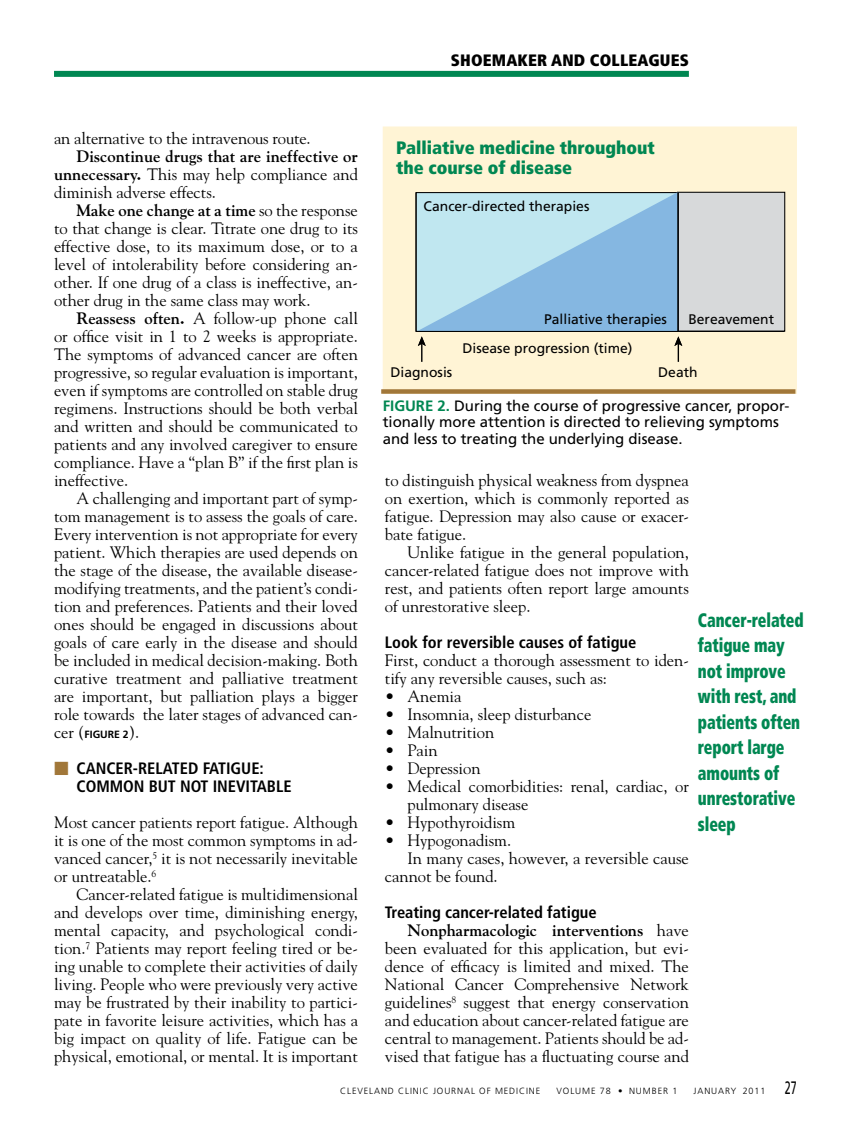
<style>
.page{position:relative;width:851px;height:1134px;background:#fff}
.page>*{position:absolute;margin:0;border:0;box-sizing:border-box;transform-origin:0 0}
.t1{font:900 condensed 19.5px/25.5px "Frutiger LT Std";letter-spacing:-.005em;color:#008752;scale:.8 1}
.t2{font:900 condensed 18px/19.5px "Frutiger LT Std";color:#008752}
.t3{font:16.5px/18px "Goudy Std";color:#000;text-align:justify}
.t4{font:700 condensed 16.5px/18px "Frutiger LT Std";color:#000}
.t5{font:700 16.5px/18px "Goudy Std";color:#000;text-align:justify}
.t6{font:900 condensed 16.5px "Frutiger LT Std";letter-spacing:.01em;color:#000}
.t7{font:15px/16.5px "Frutiger LT Std";color:#000}
.t8{font:700 15px "Frutiger LT Std";color:#008752}
.t9{font:13.95px "Frutiger LT Std";color:#000}
.t10{font:700 10.5px "Frutiger LT Std";color:#000}
.t11{font:300 9px "Frutiger LT Std";letter-spacing:.1em;color:#000}
.s1{font-weight:400}
.s2{font-weight:700}
.s3{font-family:"Goudy Std";font-weight:400;font-size:16.5px}
.s4{font-family:"Universal Std Newswith Comm Pi";font-weight:400;font-stretch:normal;color:#a17739}
.s5{font-weight:700;color:#008752}
.s6{font-weight:400;font-size:18px}
</style>
<div class="page">
<div style="left:54px;top:71px;width:634px;height:6px;background:#008752"></div>
<div style="left:383px;top:127px;width:413px;height:266px;background:#fff4d5"></div>
<div style="left:677px;top:192px;width:107px;height:139px;background:#d7d9da"></div>
<div style="left:677px;top:192px;width:108px;height:140px;border:1px solid #000"></div>
<svg style="left:417px;top:192px;width:265px;height:170px"></svg>
<hr style="left:416px;top:331px;width:368px;height:1px;background:#000">
<hr style="left:415px;top:193px;width:1px;height:138px;background:#000">
<hr style="left:677px;top:193px;width:2px;height:138px;background:#000">
<div style="left:381px;top:389px;width:414px;height:5px;background:#a17739"></div>
<p class="t6" style="left:451px;top:51px;width:239px">SHOEMAKER AND COLLEAGUES</p>
<p class="t3" style="left:54px;top:129px;width:258px">an alternative to the intravenous route.</p>
<p class="t5" style="left:54px;top:147px;width:305px;text-indent:23px">Discontinue drugs that are ineffective or unnecessary. <span class="s1">This may help compliance and diminish adverse effects.</span></p>
<p class="t3" style="left:54px;top:201px;width:305px;text-indent:23px"><span class="s2">Make one change at a time</span> so the response to that change is clear. Titrate one drug to its effective dose, to its maximum dose, or to a level of intolerability before considering an&shy;other. If one drug of a class is ineffective, an&shy;other drug in the same class may work.</p>
<p class="t3" style="left:54px;top:309px;width:305px;text-indent:23px"><span class="s2">Reassess often.</span> A follow-up phone call or office visit in 1 to 2 weeks is appropriate.<br>The symptoms of advanced cancer are often progressive, so regular evaluation is important, even if symptoms are controlled on stable drug regimens. Instructions should be both verbal and written and should be communicated to patients and any involved caregiver to ensure compliance. Have a “plan B” if the first plan is ineffective.</p>
<p class="t3" style="left:54px;top:489px;width:305px;text-indent:23px">A challenging and important part of symp&shy;tom management is to assess the goals of care.<br>Every intervention is not appropriate for every patient. Which therapies are used depends on the stage of the disease, the available disease&shy;modifying treatments, and the patient’s condi&shy;tion and preferences. Patients and their loved ones should be engaged in discussions about goals of care early in the disease and should be included in medical decision-making. Both curative treatment and palliative treatment are important, but palliation plays a bigger role towards the later stages of advanced can-</p>
<p class="t10" style="left:54px;top:728px;width:87px"><span class="s3">cer (</span>FIGURE 2<span class="s3">).</span></p>
<p class="t4" style="left:77px;top:759px;width:216px;text-indent:-23px"><span class="s4">■</span> CANCER-RELATED FATIGUE:<br>COMMON BUT NOT INEVITABLE</p>
<p class="t3" style="left:54px;top:813px;width:305px">Most cancer patients report fatigue. Although it is one of the most common symptoms in ad&shy;vanced cancer,<sup>5</sup> it is not necessarily inevitable or untreatable.<sup>6</sup></p>
<p class="t3" style="left:54px;top:885px;width:305px;text-indent:23px">Cancer-related fatigue is multidimensional and develops over time, diminishing energy, mental capacity, and psychological condi&shy;tion.<sup>7</sup> Patients may report feeling tired or be&shy;ing unable to complete their activities of daily living. People who were previously very active may be frustrated by their inability to partici&shy;pate in favorite leisure activities, which has a big impact on quality of life. Fatigue can be physical, emotional, or mental. It is important</p>
<p class="t2" style="left:396px;top:138px;width:260px">Palliative medicine throughout the course of disease</p>
<p class="t9" style="left:423px;top:198px;width:167px">Cancer-directed therapies</p>
<p class="t9" style="left:544px;top:311px;width:124px">Palliative therapies</p>
<p class="t9" style="left:688px;top:311px;width:87px">Bereavement</p>
<p class="t9" style="left:390px;top:364px;width:63px">Diagnosis</p>
<p class="t9" style="left:462px;top:340px;width:171px">Disease progression (time)</p>
<p class="t9" style="left:658px;top:364px;width:41px">Death</p>
<p class="t7" style="left:382px;top:397px;width:408px;text-indent:55px"><span class="s5">2.</span> During the course of progressive cancer, propor&shy;tionally more attention is directed to relieving symptoms and less to treating the underlying disease.</p>
<p class="t8" style="left:382px;top:397px;width:17px">FIGURE</p>
<p class="t3" style="left:385px;top:471px;width:305px">to distinguish physical weakness from dyspnea on exertion, which is commonly reported as fatigue. Depression may also cause or exacer&shy;bate fatigue.</p>
<p class="t3" style="left:385px;top:543px;width:305px;text-indent:23px">Unlike fatigue in the general population, cancer-related fatigue does not improve with rest, and patients often report large amounts of unrestorative sleep.</p>
<p class="t4" style="left:385px;top:633px;width:253px">Look for reversible causes of fatigue</p>
<p class="t3" style="left:385px;top:651px;width:305px">First, conduct a thorough assessment to iden&shy;tify any reversible causes, such as:</p>
<p class="t3" style="left:385px;top:687px;width:78px">• Anemia</p>
<p class="t3" style="left:385px;top:705px;width:208px">• Insomnia, sleep disturbance</p>
<p class="t3" style="left:385px;top:723px;width:111px">• Malnutrition</p>
<p class="t3" style="left:385px;top:741px;width:54px">• Pain</p>
<p class="t3" style="left:385px;top:759px;width:97px">• Depression</p>
<p class="t3" style="left:407px;top:777px;width:283px;text-indent:-23px">• Medical comorbidities: renal, cardiac, or pulmonary disease</p>
<p class="t3" style="left:385px;top:813px;width:130px">• Hypothyroidism</p>
<p class="t3" style="left:385px;top:831px;width:128px">• Hypogonadism.</p>
<p class="t3" style="left:407px;top:849px;width:283px">In many cases, however, a reversible cause</p>
<p class="t3" style="left:385px;top:867px;width:114px">cannot be found.</p>
<p class="t4" style="left:385px;top:903px;width:213px">Treating cancer-related fatigue</p>
<p class="t3" style="left:385px;top:921px;width:305px;text-indent:23px"><span class="s2">Nonpharmacologic interventions</span> have been evaluated for this application, but evi&shy;dence of efficacy is limited and mixed. The National Cancer Comprehensive Network guidelines<sup>8</sup> suggest that energy conservation and education about cancer-related fatigue are central to management. Patients should be ad&shy;vised that fatigue has a fluctuating course and</p>
<p class="t1" style="left:698px;top:607px;width:134px">Cancer-related fatigue may not improve with rest, and patients often report large amounts of unrestorative sleep</p>
<p class="t11" style="left:340px;top:1085px;width:202px">CLEVELAND CLINIC JOURNAL OF MEDICINE</p>
<p class="t11" style="left:556px;top:1085px;width:122px">VOLUME 78 • NUMBER 1</p>
<p class="t11" style="left:693px;top:1085px;width:105px">JANUARY 2011 <span class="s6">27</span></p>
</div>
